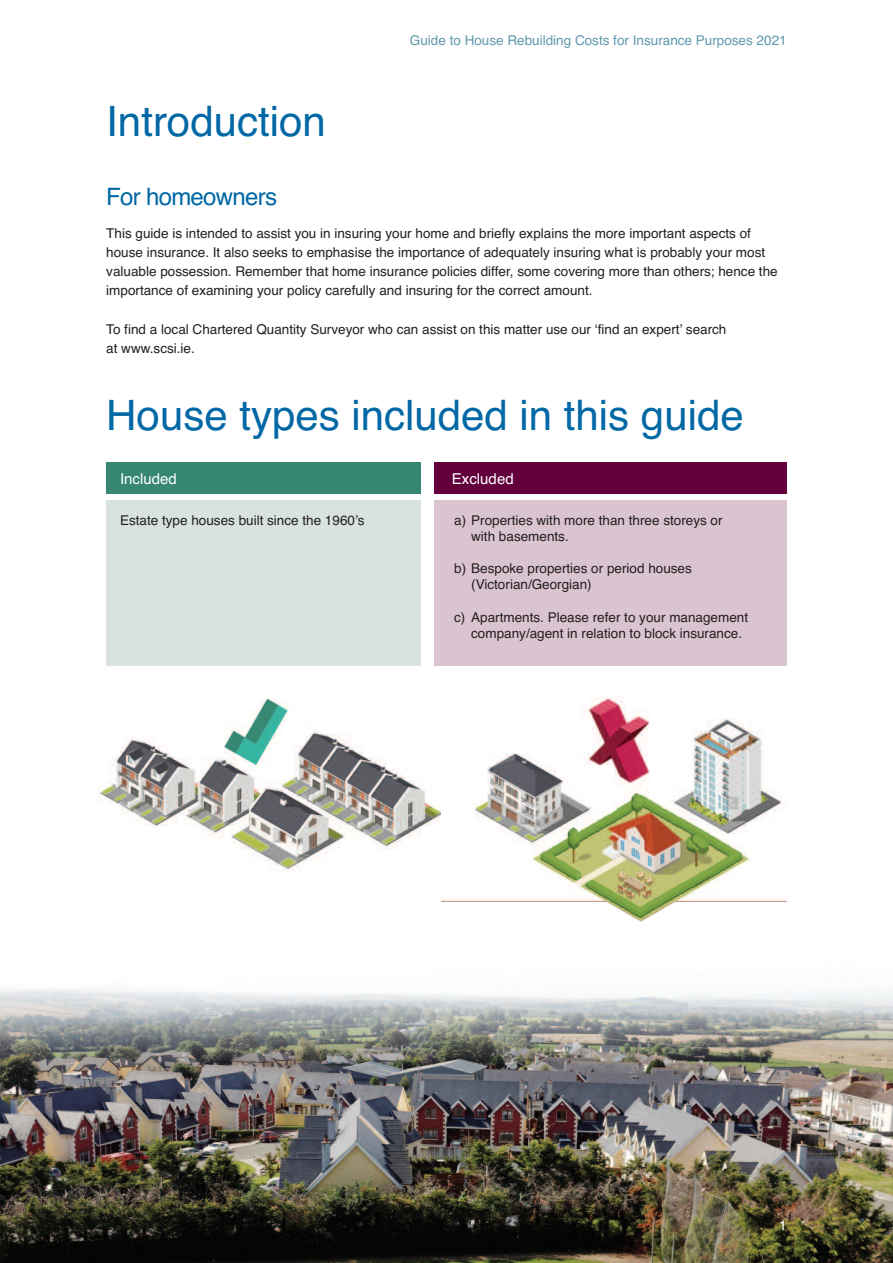
<style>
.page{position:relative;width:893px;height:1263px;background:#fff}
.page>*{position:absolute;margin:0;border:0;box-sizing:border-box;transform-origin:0 0}
.t1{font:42px "Helvetica";color:#0068a5}
.t2{font:24px "Helvetica";letter-spacing:-.03em;color:#0068a5}
.t3{font:15px "Helvetica";color:#fff}
.t4{font:13.5px/19.2px "Helvetica";color:#231f20}
.t5{font:13.5px "Helvetica";color:#6198ae}
.t6{font:13.5px "Helvetica";color:#fff}
</style>
<div class="page">
<div style="left:434px;top:463px;width:353px;height:31px;background:#63003c"></div>
<div style="left:106px;top:463px;width:315px;height:31px;background:#368772"></div>
<div style="left:434px;top:501px;width:353px;height:165px;background:#dac4cf"></div>
<div style="left:106px;top:501px;width:315px;height:165px;background:#d8e3de"></div>
<img style="left:98px;top:698px;width:343px;height:173px">
<img style="left:0;top:988px;width:893px;height:275px">
<img style="left:442px;top:695px;width:345px;height:227px">
<h1 class="t1" style="left:106px;top:97px;width:221px">Introduction</h1>
<p class="t5" style="left:410px;top:32px;width:378px">Guide to House Rebuilding Costs for Insurance Purposes 2021</p>
<h2 class="t2" style="left:106px;top:183px;width:172px">For homeowners</h2>
<p class="t4" style="left:106px;top:223px;width:673px">This guide is intended to assist you in insuring your home and briefly explains the more important aspects of house insurance. It also seeks to emphasise the importance of adequately insuring what is probably your most valuable possession. Remember that home insurance policies differ, some covering more than others; hence the importance of examining your policy carefully and insuring for the correct amount.</p>
<p class="t4" style="left:106px;top:319px;width:622px">To find a local Chartered Quantity Surveyor who can assist on this matter use our ‘find an expert’ search at www.scsi.ie.</p>
<h1 class="t1" style="left:106px;top:391px;width:639px">House types included in this guide</h1>
<p class="t3" style="left:120px;top:470px;width:58px">Included</p>
<p class="t3" style="left:452px;top:470px;width:63px">Excluded</p>
<p class="t4" style="left:120px;top:510px;width:246px">Estate type houses built since the 1960’s</p>
<p class="t4" style="left:471px;top:512px;width:253px;line-height:16.2px;text-indent:-17px">a) Properties with more than three storeys or with basements.</p>
<p class="t4" style="left:471px;top:560px;width:222px;line-height:16.2px;text-indent:-17px">b) Bespoke properties or period houses (Victorian/Georgian)</p>
<p class="t4" style="left:471px;top:609px;width:278px;line-height:16.2px;text-indent:-17px">c) Apartments. Please refer to your management company/agent in relation to block insurance.</p>
<p class="t6" style="left:779px;top:1218px;width:9px">1</p>
</div>
